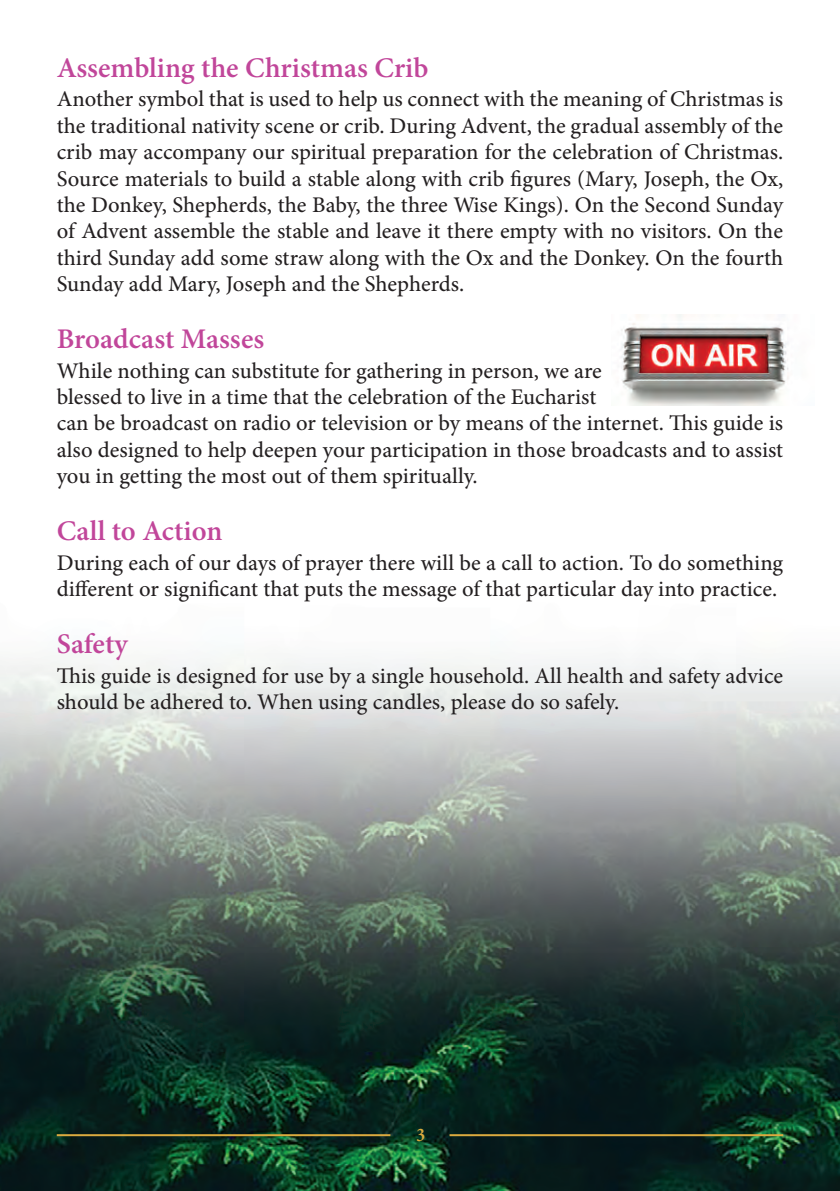
<style>
.page{position:relative;width:840px;height:1191px;background:#fff}
.page>*{position:absolute;margin:0;border:0;box-sizing:border-box;transform-origin:0 0}
.t1{font:700 28px "Adobe Hebrew";color:#c1469a}
.t2{font:22px/26.4px "Adobe Hebrew";color:#231f20}
.t3{font:700 20px "Adobe Hebrew";color:#dbaa3f}
</style>
<div class="page">
<img style="left:0;top:405px;width:839px;height:786px">
<hr style="left:57px;top:1134px;width:333px;height:2px;background:#dbaa3f">
<hr style="left:449px;top:1134px;width:333px;height:2px;background:#dbaa3f">
<img style="left:620px;top:314px;width:169px;height:91px">
<p class="t1" style="left:57px;top:57px;width:373px">Assembling the Christmas Crib</p>
<p class="t2" style="left:57px;top:88px;width:728px;text-align:justify">another symbol that is used to help us connect with the meaning of christmas is the traditional nativity scene or crib. during advent, the gradual assembly of the crib may accompany our spiritual preparation for the celebration of christmas. source materials to build a stable along with crib figures (mary, Joseph, the ox, the donkey, shepherds, the Baby, the three Wise Kings). on the second sunday of advent assemble the stable and leave it there empty with no visitors. on the third sunday add some straw along with the ox and the donkey. on the fourth sunday add mary, Joseph and the shepherds.</p>
<p class="t1" style="left:57px;top:329px;width:209px">Broadcast Masses</p>
<p class="t2" style="left:57px;top:359px;width:727px">While nothing can substitute for gathering in person, we are<br>blessed to live in a time that the celebration of the Eucharist<br>can be broadcast on radio or television or by means of the internet. This guide is also designed to help deepen your participation in those broadcasts and to assist you in getting the most out of them spiritually.</p>
<p class="t1" style="left:57px;top:521px;width:167px">Call to Action</p>
<p class="t2" style="left:57px;top:551px;width:727px">during each of our days of prayer there will be a call to action. to do something different or significant that puts the message of that particular day into practice.</p>
<p class="t1" style="left:57px;top:633px;width:72px">Safety</p>
<p class="t2" style="left:57px;top:664px;width:727px">This guide is designed for use by a single household. all health and safety advice should be adhered to. When using candles, please do so safely.</p>
<p class="t3" style="left:415px;top:1123px;width:12px">3</p>
</div>
